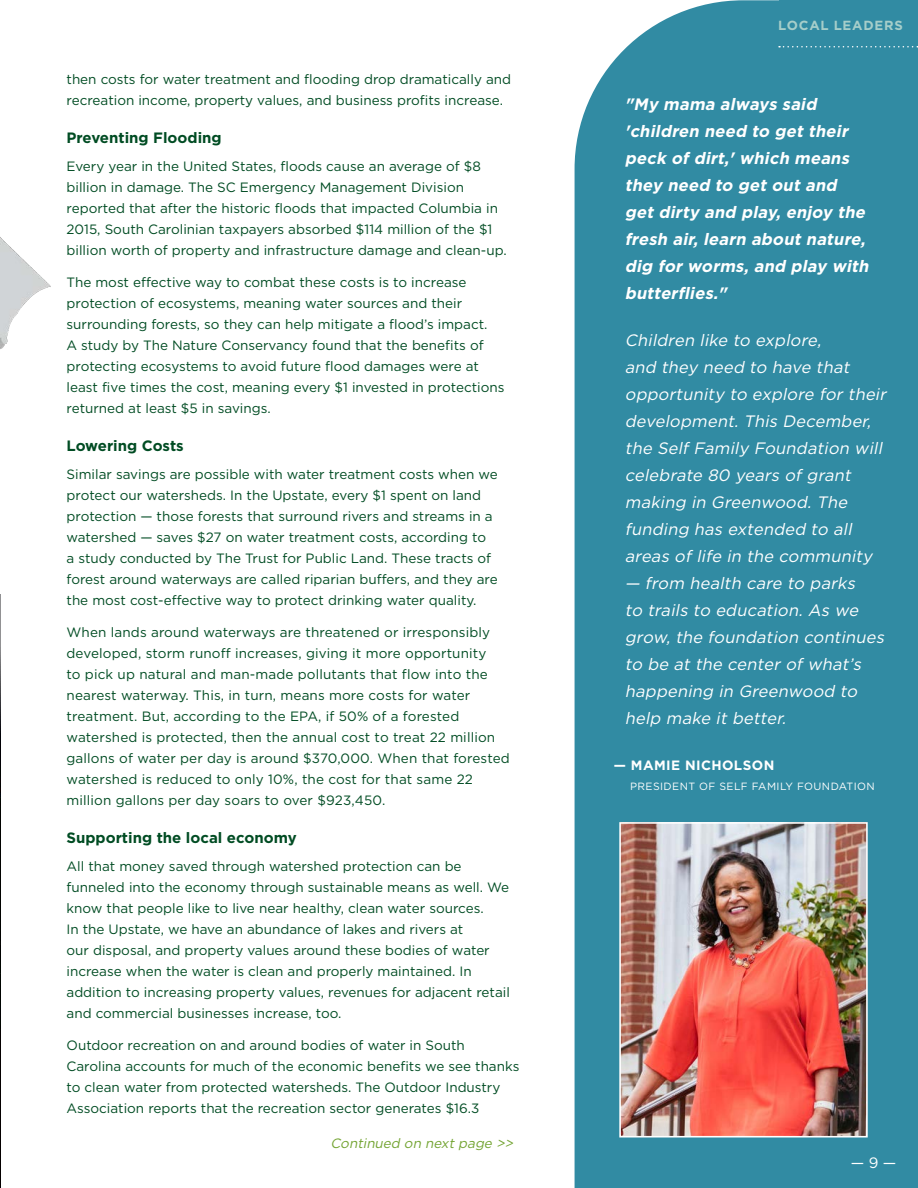
<style>
.page{position:relative;width:918px;height:1188px;background:#fff}
.page>*{position:absolute;margin:0;border:0;box-sizing:border-box;transform-origin:0 0}
.t1{font:italic 16.5px/27px "Gotham HTF";color:#fff}
.t2{font:italic 700 16.5px/27px "Gotham HTF";color:#fff}
.t3{font:700 15px "Gotham HTF";color:#004c23}
.t4{font:15px "Gotham HTF";color:#fff}
.t5{font:13.5px/21px "Gotham HTF";color:#004c23}
.t6{font:italic 13.5px "Gotham HTF";color:#73a432}
.t7{font:700 13.5px "Gotham HTF";letter-spacing:.03em;color:#fff}
.body{font:700 13.2px "Gotham HTF";letter-spacing:.055em;color:#a6ceca}
.t8{font:10.5px "Gotham HTF";letter-spacing:.04em;color:#fff}
</style>
<div class="page">
<div style="left:575px;top:0;width:343px;height:1188px;background:#318ba3"></div>
<img style="left:0;top:595px;width:1px;height:593px">
<img style="left:0;top:237px;width:51px;height:112px">
<img style="left:622px;top:825px;width:243px;height:310px">
<div style="left:619px;top:822px;width:249px;height:316px;border:2px solid #fff"></div>
<svg style="left:779px;top:46px;width:139px;height:1px"></svg>
<p class="t5" style="left:67px;top:68px;width:446px">then costs for water treatment and flooding drop dramatically and recreation income, property values, and business profits increase.</p>
<p class="t3" style="left:67px;top:129px;width:157px">Preventing Flooding</p>
<p class="t5" style="left:67px;top:155px;width:442px">Every year in the United States, floods cause an average of $8 billion in damage. The SC Emergency Management Division reported that after the historic floods that impacted Columbia in 2015, South Carolinian taxpayers absorbed $114 million of the $1 billion worth of property and infrastructure damage and clean-up.</p>
<p class="t5" style="left:67px;top:271px;width:439px">The most effective way to combat these costs is to increase protection of ecosystems, meaning water sources and their surrounding forests, so they can help mitigate a flood’s impact.<br>A study by The Nature Conservancy found that the benefits of protecting ecosystems to avoid future flood damages were at least five times the cost, meaning every $1 invested in protections returned at least $5 in savings.</p>
<p class="t3" style="left:67px;top:437px;width:119px">Lowering Costs</p>
<p class="t5" style="left:67px;top:464px;width:433px">Similar savings are possible with water treatment costs when we protect our watersheds. In the Upstate, every $1 spent on land protection — those forests that surround rivers and streams in a watershed — saves $27 on water treatment costs, according to<br>a study conducted by The Trust for Public Land. These tracts of forest around waterways are called riparian buffers, and they are the most cost-effective way to protect drinking water quality.</p>
<p class="t5" style="left:67px;top:621px;width:445px">When lands around waterways are threatened or irresponsibly developed, storm runoff increases, giving it more opportunity<br>to pick up natural and man-made pollutants that flow into the nearest waterway. This, in turn, means more costs for water treatment. But, according to the EPA, if 50% of a forested watershed is protected, then the annual cost to treat 22 million gallons of water per day is around $370,000. When that forested watershed is reduced to only 10%, the cost for that same 22 million gallons per day soars to over $923,450.</p>
<p class="t3" style="left:67px;top:829px;width:232px">Supporting the local economy</p>
<p class="t5" style="left:67px;top:856px;width:445px">All that money saved through watershed protection can be funneled into the economy through sustainable means as well. We know that people like to live near healthy, clean water sources.<br>In the Upstate, we have an abundance of lakes and rivers at<br>our disposal, and property values around these bodies of water increase when the water is clean and properly maintained. In addition to increasing property values, revenues for adjacent retail and commercial businesses increase, too.</p>
<p class="t5" style="left:67px;top:1035px;width:454px">Outdoor recreation on and around bodies of water in South Carolina accounts for much of the economic benefits we see thanks to clean water from protected watersheds. The Outdoor Industry Association reports that the recreation sector generates $16.3</p>
<p class="t6" style="left:330px;top:1135px;width:187px">Continued on next page &gt;&gt;</p>
<p class="body" style="left:778px;top:17px;width:126px">LOCAL LEADERS</p>
<p class="t2" style="left:625px;top:90px;width:249px">"My mama always said 'children need to get their peck of dirt,' which means they need to get out and get dirty and play, enjoy the fresh air, learn about nature, dig for worms, and play with butterflies."</p>
<p class="t1" style="left:625px;top:327px;width:266px">Children like to explore,<br>and they need to have that opportunity to explore for their development. This December, the Self Family Foundation will celebrate 80 years of grant making in Greenwood. The funding has extended to all areas of life in the community</p>
<p class="t1" style="left:625px;top:570px;width:264px">— from health care to parks<br>to trails to education. As we grow, the foundation continues to be at the center of what’s happening in Greenwood to help make it better.</p>
<p class="t7" style="left:614px;top:757px;width:162px">— MAMIE NICHOLSON</p>
<p class="t8" style="left:630px;top:781px;width:246px">PRESIDENT OF SELF FAMILY FOUNDATION</p>
<p class="t4" style="left:851px;top:1155px;width:47px">— 9 —</p>
</div>
